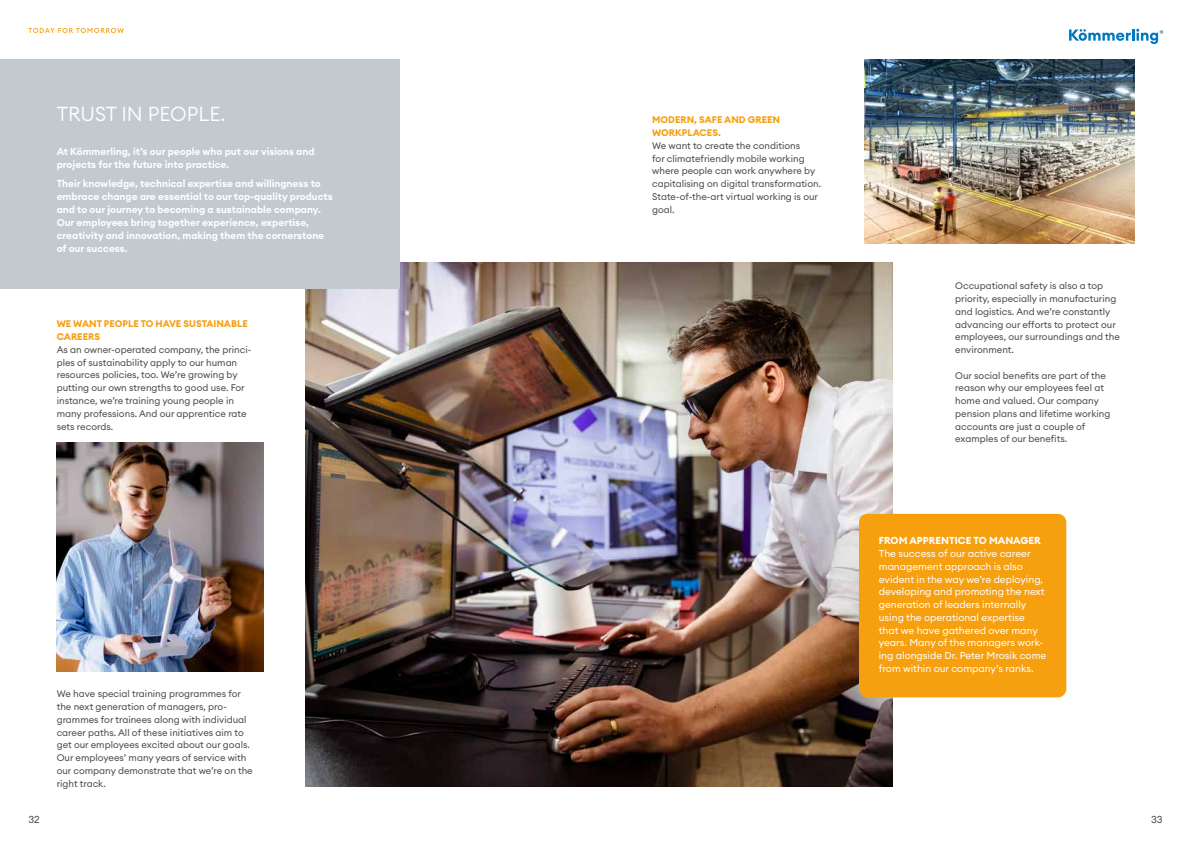
<style>
.page{position:relative;width:1191px;height:842px;background:#fff}
.page>*{position:absolute;margin:0;border:0;box-sizing:border-box;transform-origin:0 0}
.t1{font:300 20px "Euclid Circular A";color:#fff}
.t2{font:600 10px/13px "Euclid Circular A";color:#fff}
.t3{font:10px/12.8px "Euclid Circular A";color:#fff}
.t4{font:700 10px "Euclid Circular A";color:#fff}
.t5{font:10px "Euclid Circular A";color:#4a4a49}
.t6{font:9.5px/12.8px "Euclid Circular A";color:#4a4a49}
.t7{font:700 9.5px/12.8px "Euclid Circular A";color:#f69f0f}
</style>
<div class="page">
<img style="left:305px;top:262px;width:587px;height:525px">
<div style="left:0;top:60px;width:400px;height:229px;background:#c2cad0"></div>
<img style="left:865px;top:60px;width:269px;height:183px">
<img style="left:57px;top:442px;width:206px;height:230px">
<div style="left:859px;top:514px;width:207px;height:183px;background:#f69f0f;border-radius:9px"></div>
<svg style="left:28px;top:28px;width:96px;height:5px"></svg>
<svg style="left:1069px;top:29px;width:94px;height:15px"></svg>
<h1 class="t1" style="left:57px;top:101px;width:170px">TRUST IN PEOPLE.</h1>
<p class="t2" style="left:57px;top:145px;width:259px">At Kömmerling, it’s our people who put our visions and projects for the future into practice.</p>
<p class="t2" style="left:57px;top:177px;width:278px">Their knowledge, technical expertise and willingness to embrace change are essential to our top-quality products and to our journey to becoming a sustainable company.<br>Our employees bring together experience, expertise, creativity and innovation, making them the cornerstone of our success.</p>
<p class="t7" style="left:57px;top:318px;width:193px">WE WANT PEOPLE TO HAVE SUSTAINABLE<br>CAREERS</p>
<p class="t6" style="left:57px;top:343px;width:196px">As an owner-operated company, the princi&shy;ples of sustainability apply to our human resources policies, too. We’re growing by putting our own strengths to good use. For instance, we’re training young people in many professions. And our apprentice rate sets records.</p>
<p class="t6" style="left:57px;top:687px;width:198px">We have special training programmes for the next generation of managers, pro&shy;grammes for trainees along with individual career paths. All of these initiatives aim to get our employees excited about our goals.<br>Our employees’ many years of service with our company demonstrate that we’re on the right track.</p>
<p class="t7" style="left:652px;top:114px;width:129px">MODERN, SAFE AND GREEN<br>WORKPLACES.</p>
<p class="t6" style="left:652px;top:139px;width:170px">We want to create the conditions<br>for climatefriendly mobile working where people can work anywhere by capitalising on digital transformation.<br>State-of-the-art virtual working is our goal.</p>
<p class="t6" style="left:955px;top:279px;width:166px">Occupational safety is also a top priority, especially in manufacturing and logistics. And we’re constantly advancing our efforts to protect our employees, our surroundings and the environment.</p>
<p class="t6" style="left:955px;top:369px;width:157px">Our social benefits are part of the reason why our employees feel at home and valued. Our company pension plans and lifetime working accounts are just a couple of examples of our benefits.</p>
<p class="t4" style="left:879px;top:534px;width:163px">FROM APPRENTICE TO MANAGER</p>
<p class="t3" style="left:879px;top:547px;width:169px">The success of our active career management approach is also evident in the way we’re deploying, developing and promoting the next generation of leaders internally using the operational expertise that we have gathered over many years. Many of the managers work&shy;ing alongside Dr. Peter Mrosik come from within our company’s ranks.</p>
<p class="t5" style="left:28px;top:813px;width:13px">32</p>
<p class="t5" style="left:1151px;top:813px;width:13px">33</p>
</div>
